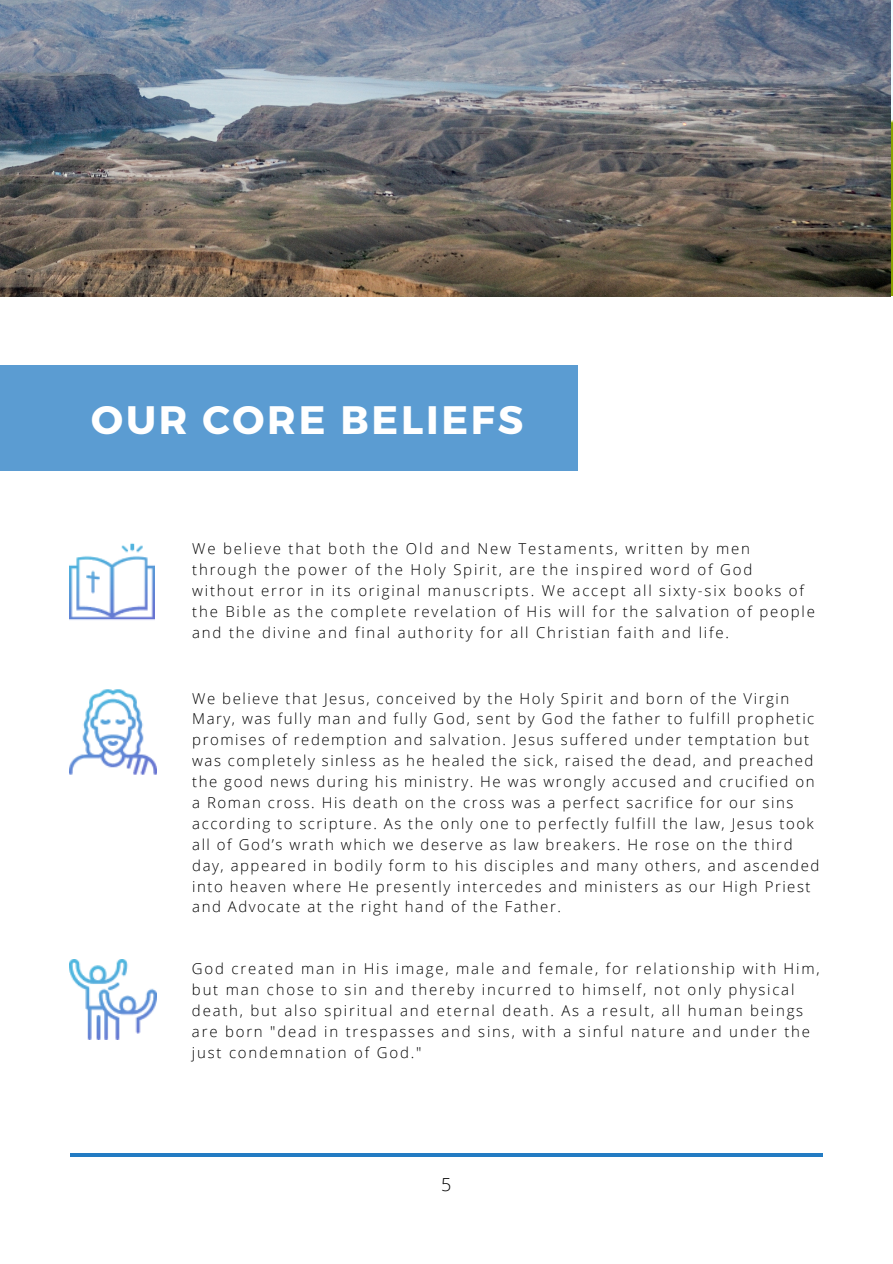
<style>
.page{position:relative;width:893px;height:1264px;background:#fff}
.page>*{position:absolute;margin:0;border:0;box-sizing:border-box;transform-origin:0 0}
.t1{font:700 39.6px "Montserrat";letter-spacing:.07em;color:#fff}
.t2{font:300 18px "Open Sans";color:#000}
.t3{font:300 15px/20.9px "Open Sans";letter-spacing:.1em;color:#000}
.t4{font:300 15px/20.9px "Open Sans";letter-spacing:.12em;color:#000}
</style>
<div class="page">
<div style="left:0;top:365px;width:578px;height:106px;background:#5b9cd2"></div>
<hr style="left:70px;top:1153px;width:752px;height:3px;background:#237bc3">
<img style="left:0;top:0;width:890px;height:296px">
<img style="left:70px;top:543px;width:84px;height:77px">
<img style="left:70px;top:689px;width:86px;height:86px">
<img style="left:70px;top:959px;width:86px;height:80px">
<p class="t1" style="left:91px;top:394px;width:433px">OUR CORE BELIEFS</p>
<p class="t4" style="left:192px;top:538px;width:624px">We believe that both the Old and New Testaments, written by men through the power of the Holy Spirit, are the inspired word of God without error in its original manuscripts. We accept all sixty-six books of the Bible as the complete revelation of His will for the salvation of people and the divine and final authority for all Christian faith and life.</p>
<p class="t3" style="left:192px;top:687px;width:628px">We believe that Jesus, conceived by the Holy Spirit and born of the Virgin Mary, was fully man and fully God, sent by God the father to fulfill prophetic promises of redemption and salvation. Jesus suffered under temptation but was completely sinless as he healed the sick, raised the dead, and preached the good news during his ministry. He was wrongly accused and crucified on a Roman cross. His death on the cross was a perfect sacrifice for our sins according to scripture. As the only one to perfectly fulfill the law, Jesus took all of God’s wrath which we deserve as law breakers. He rose on the third day, appeared in bodily form to his disciples and many others, and ascended into heaven where He presently intercedes and ministers as our High Priest and Advocate at the right hand of the Father.</p>
<p class="t4" style="left:192px;top:958px;width:629px">God created man in His image, male and female, for relationship with Him, but man chose to sin and thereby incurred to himself, not only physical death, but also spiritual and eternal death. As a result, all human beings are born "dead in trespasses and sins, with a sinful nature and under the just condemnation of God."</p>
<p class="t2" style="left:441px;top:1171px;width:12px">5</p>
</div>
